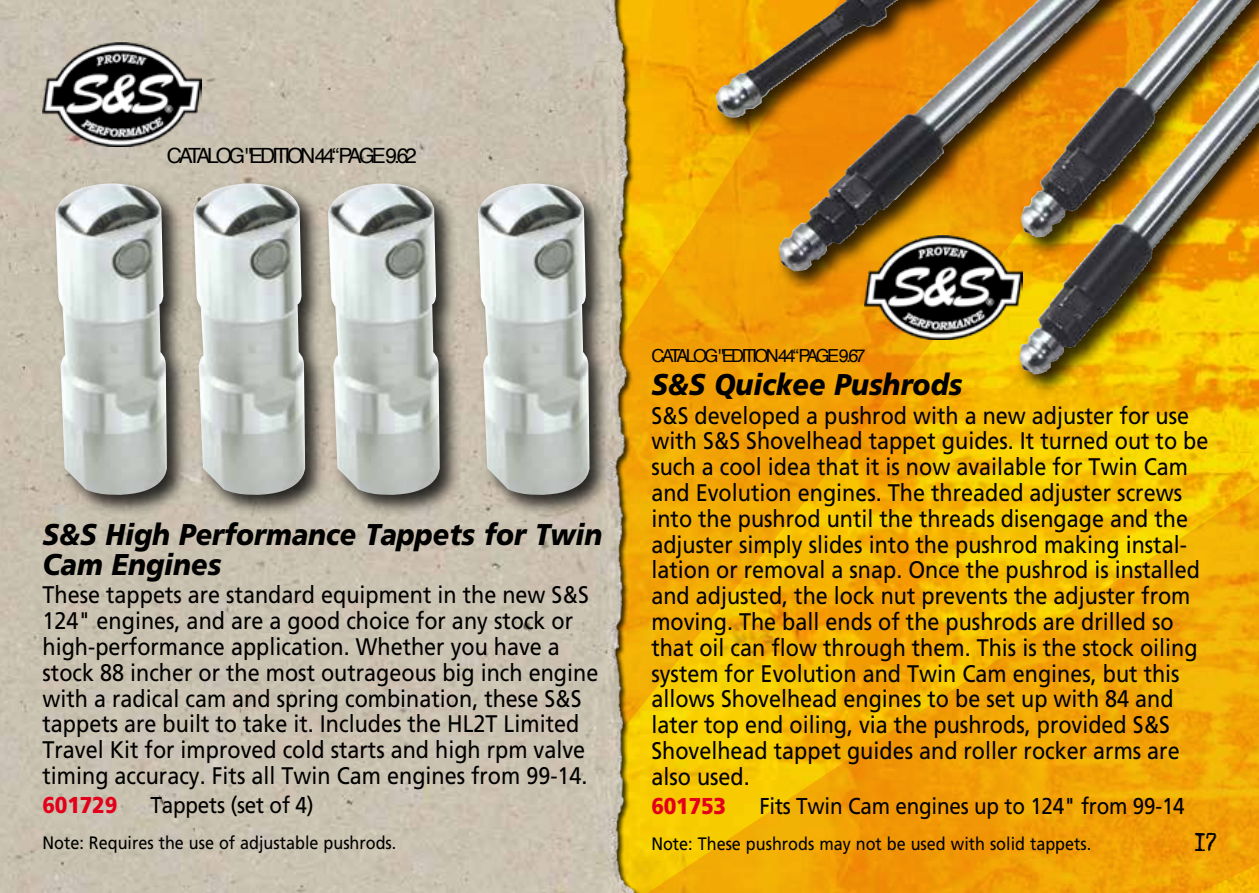
<style>
.page{position:relative;width:1259px;height:893px;background:#fff}
.page>*{position:absolute;margin:0;border:0;box-sizing:border-box;transform-origin:0 0}
.t1{font:italic 900 30px/30px "Frutiger";color:#000;scale:.9 1}
.t2{font:24px/25.8px "Frutiger";color:#000;scale:.9 1}
.t3{font:23.1px "Frutiger";letter-spacing:-.01em;color:#000;scale:.9 1}
.t4{font:900 23.1px "Frutiger";letter-spacing:-.01em;color:#e2001a;scale:.9 1}
.t5{font:21px "Helvetica";letter-spacing:-.15em;color:#000}
.t6{font:21px "Oldtypewriter";color:#000;scale:.9 1}
.t7{font:18px "Frutiger";color:#000;scale:.9 1}
.t8{font:18px "Helvetica";letter-spacing:-.15em;color:#000}
</style>
<div class="page">
<svg style="left:642px;top:0;width:617px;height:893px;background:#f3b003"></svg>
<img style="left:0;top:0;width:642px;height:893px">
<div style="left:712px;top:0;width:547px;height:396px;background:#000;opacity:.8"></div>
<img style="left:1020px;top:0;width:179px;height:238px">
<div style="left:52px;top:180px;width:137px;height:337px;background:#000;opacity:.8"></div>
<img style="left:55px;top:183px;width:112px;height:314px">
<div style="left:190px;top:180px;width:137px;height:337px;background:#000;opacity:.8"></div>
<img style="left:193px;top:183px;width:112px;height:314px">
<div style="left:324px;top:180px;width:137px;height:337px;background:#000;opacity:.8"></div>
<img style="left:328px;top:183px;width:112px;height:314px">
<div style="left:474px;top:180px;width:137px;height:337px;background:#000;opacity:.8"></div>
<img style="left:478px;top:183px;width:111px;height:314px">
<img style="left:43px;top:43px;width:158px;height:104px">
<p class="t5" style="left:167px;top:138px;width:251px">CATALOG "EDITION 44“PAGE 9.62</p>
<p class="t1" style="left:43px;top:519px;width:624px">S&amp;S High Performance Tappets for Twin<br>Cam Engines</p>
<p class="t2" style="left:43px;top:582px;width:619px">These tappets are standard equipment in the new S&amp;S 124" engines, and are a good choice for any stock or high-performance application. Whether you have a stock 88 incher or the most outrageous big inch engine with a radical cam and spring combination, these S&amp;S tappets are built to take it. Includes the HL2T Limited Travel Kit for improved cold starts and high rpm valve timing accuracy. Fits all Twin Cam engines from 99-14.</p>
<p class="t4" style="left:43px;top:791px;width:85px">601729</p>
<p class="t3" style="left:151px;top:792px;width:183px">Tappets (set of 4)</p>
<p class="t7" style="left:43px;top:832px;width:395px">Note: Requires the use of adjustable pushrods.</p>
<p class="t8" style="left:651px;top:341px;width:216px">CATALOG "EDITION 44“PAGE 9.67</p>
<p class="t1" style="left:651px;top:369px;width:347px">S&amp;S Quickee Pushrods</p>
<p class="t2" style="left:651px;top:402px;width:620px">S&amp;S developed a pushrod with a new adjuster for use with S&amp;S Shovelhead tappet guides. It turned out to be such a cool idea that it is now available for Twin Cam and Evolution engines. The threaded adjuster screws into the pushrod until the threads disengage and the adjuster simply slides into the pushrod making instal&shy;lation or removal a snap. Once the pushrod is installed and adjusted, the lock nut prevents the adjuster from moving. The ball ends of the pushrods are drilled so that oil can flow through them. This is the stock oiling system for Evolution and Twin Cam engines, but this allows Shovelhead engines to be set up with 84 and later top end oiling, via the pushrods, provided S&amp;S Shovelhead tappet guides and roller rocker arms are also used.</p>
<p class="t4" style="left:651px;top:792px;width:85px">601753</p>
<p class="t3" style="left:759px;top:792px;width:474px">Fits Twin Cam engines up to 124" from 99-14</p>
<p class="t7" style="left:651px;top:833px;width:490px">Note: These pushrods may not be used with solid tappets.</p>
<p class="t6" style="left:1195px;top:829px;width:26px">17</p>
</div>
